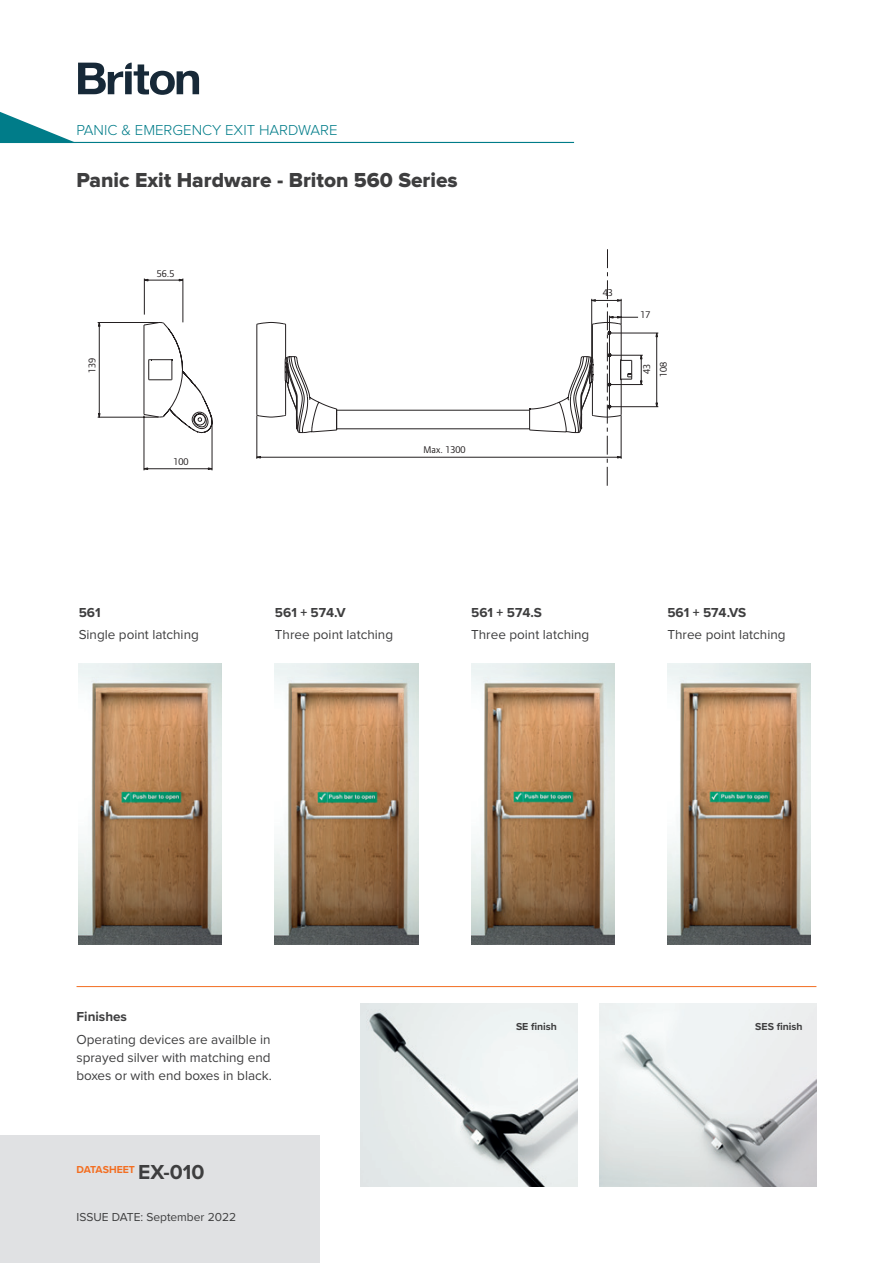
<style>
.page{position:relative;width:893px;height:1263px;background:#fff}
.page>*{position:absolute;margin:0;border:0;box-sizing:border-box;transform-origin:0 0}
.t1{font:21px "Proxima Nova Extrabld";color:#3e3e3f}
.t2{font:300 15px "Proxima Nova";color:#007c89}
.AllegionBody{font:13.5px/18px "Proxima Nova";color:#3e3e3f;text-align:justify}
.AllegionBody-2{font:700 13.5px "Proxima Nova";color:#3e3e3f}
.t3{font:12px "Proxima Nova";color:#3e3e3f}
.Captions{font:700 10.5px "Proxima Nova";color:#3e3e3f}
.t4{font:700 10.5px "Proxima Nova";letter-spacing:-.005em;color:#f36e21}
.t5{font:10.05px/16.6px "Foundry Form Sans";color:#231f20}
.s1{font-size:21px;color:#3e3e3f}
</style>
<div class="page">
<svg style="left:0;top:112px;width:77px;height:30px"></svg>
<hr style="left:0;top:142px;width:574px;height:1px;background:#007c89">
<div style="left:0;top:1135px;width:319px;height:128px;background:#e0e1e3"></div>
<svg style="left:78px;top:63px;width:121px;height:32px"></svg>
<hr style="left:77px;top:986px;width:739px;height:1px;background:#f36e21">
<svg style="left:97px;top:278px;width:562px;height:193px"></svg>
<svg style="left:143px;top:322px;width:489px;height:111px"></svg>
<svg style="left:169px;top:249px;width:452px;height:237px"></svg>
<img style="left:600px;top:1003px;width:216px;height:183px">
<img style="left:361px;top:1003px;width:216px;height:183px">
<img style="left:667px;top:663px;width:143px;height:281px">
<img style="left:275px;top:663px;width:143px;height:281px">
<img style="left:471px;top:663px;width:143px;height:281px">
<img style="left:79px;top:663px;width:143px;height:281px">
<p class="t2" style="left:77px;top:123px;width:263px">PANIC &amp; EMERGENCY EXIT HARDWARE</p>
<p class="t1" style="left:77px;top:170px;width:383px">Panic Exit Hardware - Briton 560 Series</p>
<p class="t5" style="left:157px;top:265px;width:19px">56.5</p>
<p class="t5" style="left:603px;top:284px;width:12px">43</p>
<p class="t5" style="left:640px;top:306px;width:12px">17</p>
<p class="t5" style="left:84px;top:373px;width:17px;rotate:-90deg">139</p>
<p class="t5" style="left:638px;top:377px;width:17px;rotate:-90deg">43<br>108</p>
<p class="t5" style="left:173px;top:453px;width:17px">100</p>
<p class="AllegionBody-2" style="left:79px;top:602px;width:23px">561</p>
<p class="AllegionBody" style="left:79px;top:626px;width:122px">Single point latching</p>
<p class="t5" style="left:424px;top:441px;width:44px">Max. 1300</p>
<p class="AllegionBody-2" style="left:275px;top:602px;width:72px">561 + 574.V</p>
<p class="AllegionBody" style="left:275px;top:626px;width:120px">Three point latching</p>
<p class="AllegionBody-2" style="left:471px;top:602px;width:72px">561 + 574.S</p>
<p class="AllegionBody" style="left:471px;top:626px;width:120px">Three point latching</p>
<p class="AllegionBody-2" style="left:667px;top:602px;width:80px">561 + 574.VS</p>
<p class="AllegionBody" style="left:667px;top:626px;width:120px">Three point latching</p>
<p class="AllegionBody-2" style="left:77px;top:1007px;width:52px">Finishes</p>
<p class="AllegionBody" style="left:77px;top:1030px;width:197px">Operating devices are availble in sprayed silver with matching end boxes or with end boxes in black.</p>
<p class="t4" style="left:77px;top:1161px;width:129px">DATASHEET <span class="s1">EX-010</span></p>
<p class="t3" style="left:77px;top:1211px;width:161px">ISSUE DATE: September 2022</p>
<p class="Captions" style="left:516px;top:1018px;width:43px">SE finish</p>
<p class="Captions" style="left:755px;top:1018px;width:49px">SES finish</p>
</div>
